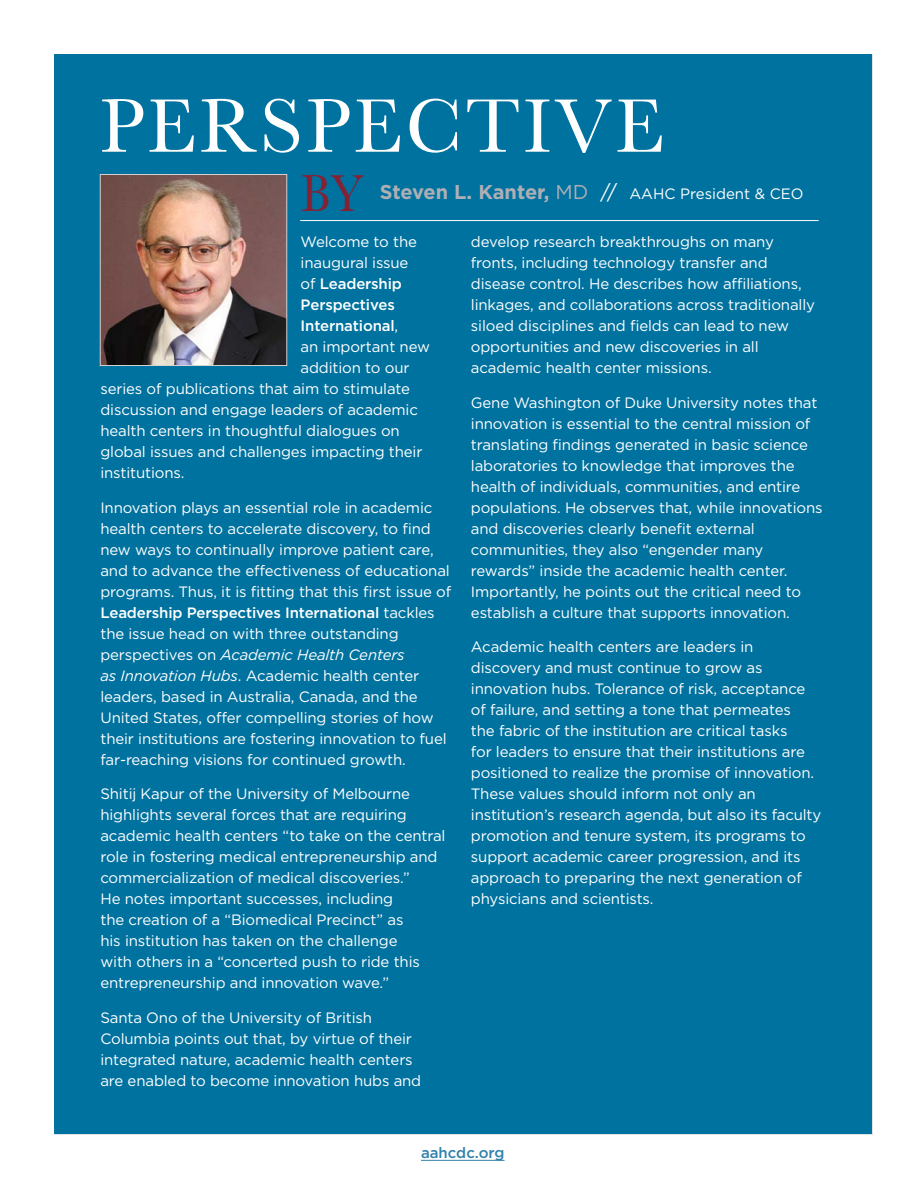
<style>
.page{position:relative;width:918px;height:1188px;background:#fff}
.page>*{position:absolute;margin:0;border:0;box-sizing:border-box;transform-origin:0 0}
.t1{font:78.75px "Baskerville";letter-spacing:.04em;color:#fff}
.t2{font:54px "Baskerville";color:#842235;scale:.9 1}
.t3{font:15px/21px "Gotham";letter-spacing:-.01em;color:#fff}
.t4{font:500 15px "Gotham";letter-spacing:-.01em;color:#fff}
.t5{font:500 15px "Gotham";color:#3281ac}
.s1{font-weight:700;font-size:19.95px;color:#aeafb4}
.s2{font-size:19.95px;color:#aeafb4}
.s3{font-size:19.95px}
.s4{font-weight:400}
.s5{font-weight:500}
.s6{font-style:italic}
</style>
<div class="page">
<div style="left:54px;top:54px;width:818px;height:1080px;background:#00729f"></div>
<img style="left:102px;top:176px;width:183px;height:188px">
<div style="left:100px;top:174px;width:187px;height:192px;border:1px solid #d1d3d4"></div>
<hr style="left:421px;top:1160px;width:84px;height:1px;background:#3281ac">
<hr style="left:300px;top:220px;width:519px;height:1px;background:#fff">
<h1 class="t1" style="left:100px;top:76px;width:566px">PERSPECTIVE</h1>
<p class="t3" style="left:380px;top:183px;width:425px"><span class="s1">Steven L. Kanter,</span> <span class="s2">MD</span> <span class="s3">//</span> AAHC President &amp; CEO</p>
<p class="t3" style="left:301px;top:231px;width:118px">Welcome to the</p>
<p class="t3" style="left:301px;top:252px;width:109px">inaugural issue</p>
<p class="t4" style="left:301px;top:274px;width:103px"><span class="s4">of</span> Leadership</p>
<p class="t4" style="left:301px;top:295px;width:96px">Perspectives</p>
<p class="t4" style="left:301px;top:316px;width:99px">International<span class="s4">,</span></p>
<p class="t3" style="left:301px;top:336px;width:131px">an important new</p>
<p class="t3" style="left:301px;top:357px;width:110px">addition to our</p>
<p class="t3" style="left:100px;top:378px;width:311px">series of publications that aim to stimulate</p>
<p class="t3" style="left:100px;top:399px;width:319px">discussion and engage leaders of academic</p>
<p class="t3" style="left:100px;top:420px;width:301px">health centers in thoughtful dialogues on</p>
<p class="t3" style="left:100px;top:441px;width:324px">global issues and challenges impacting their</p>
<p class="t3" style="left:100px;top:462px;width:86px">institutions.</p>
<p class="t3" style="left:100px;top:497px;width:352px">Innovation plays an essential role in academic health centers to accelerate discovery, to find new ways to continually improve patient care, and to advance the effectiveness of educational programs. Thus, it is fitting that this first issue of <span class="s5">Leadership Perspectives International</span> tackles the issue head on with three outstanding perspectives on <span class="s6">Academic Health Centers<br>as Innovation Hubs</span>. Academic health center leaders, based in Australia, Canada, and the United States, offer compelling stories of how their institutions are fostering innovation to fuel far-reaching visions for continued growth.</p>
<p class="t3" style="left:100px;top:783px;width:347px">Shitij Kapur of the University of Melbourne highlights several forces that are requiring academic health centers “to take on the central role in fostering medical entrepreneurship and commercialization of medical discoveries.”<br>He notes important successes, including<br>the creation of a “Biomedical Precinct” as<br>his institution has taken on the challenge<br>with others in a “concerted push to ride this entrepreneurship and innovation wave.”</p>
<p class="t3" style="left:100px;top:1007px;width:322px">Santa Ono of the University of British Columbia points out that, by virtue of their integrated nature, academic health centers are enabled to become innovation hubs and</p>
<h2 class="t2" style="left:301px;top:159px;width:71px">BY</h2>
<p class="t3" style="left:471px;top:231px;width:346px">develop research breakthroughs on many fronts, including technology transfer and disease control. He describes how affiliations, linkages, and collaborations across traditionally siloed disciplines and fields can lead to new opportunities and new discoveries in all academic health center missions.</p>
<p class="t3" style="left:471px;top:392px;width:353px">Gene Washington of Duke University notes that innovation is essential to the central mission of translating findings generated in basic science laboratories to knowledge that improves the health of individuals, communities, and entire populations. He observes that, while innovations and discoveries clearly benefit external communities, they also “engender many rewards” inside the academic health center.<br>Importantly, he points out the critical need to establish a culture that supports innovation.</p>
<p class="t3" style="left:471px;top:636px;width:352px">Academic health centers are leaders in discovery and must continue to grow as innovation hubs. Tolerance of risk, acceptance of failure, and setting a tone that permeates<br>the fabric of the institution are critical tasks<br>for leaders to ensure that their institutions are positioned to realize the promise of innovation.<br>These values should inform not only an institution’s research agenda, but also its faculty promotion and tenure system, its programs to support academic career progression, and its approach to preparing the next generation of physicians and scientists.</p>
<p class="t5" style="left:421px;top:1143px;width:85px">aahcdc.org</p>
</div>
